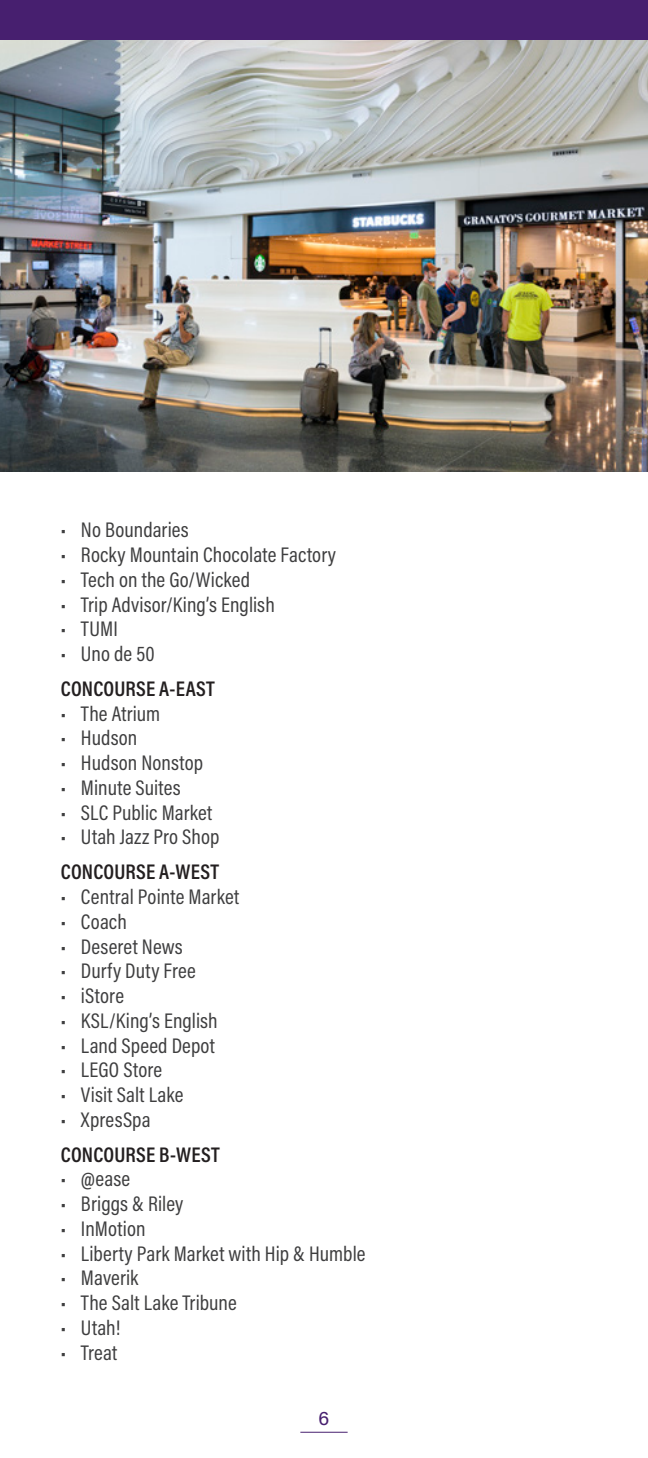
<style>
.page{position:relative;width:648px;height:1458px;background:#fff}
.page>*{position:absolute;margin:0;border:0;box-sizing:border-box;transform-origin:0 0}
.Body{font:21.38px "Acumin Pro Cond";letter-spacing:.005em;color:#3e3e3f}
.Body-2{font:600 21.38px "Acumin Pro Cond";letter-spacing:.01em;color:#231f20}
.t1{font:19.8px "Acumin Pro";color:#471f6f}
</style>
<div class="page">
<hr style="left:300px;top:1432px;width:48px;height:1px;background:#471f6f">
<div style="left:0;top:0;width:648px;height:40px;background:#471f6f"></div>
<img style="left:0;top:40px;width:648px;height:431px">
<p class="Body" style="left:61px;top:516px;width:130px">• No Boundaries</p>
<p class="Body" style="left:61px;top:541px;width:277px">• Rocky Mountain Chocolate Factory</p>
<p class="Body" style="left:61px;top:566px;width:191px">• Tech on the Go/Wicked</p>
<p class="Body" style="left:61px;top:590px;width:216px">• Trip Advisor/King’s English</p>
<p class="Body" style="left:61px;top:615px;width:59px">• TUMI</p>
<p class="Body" style="left:61px;top:640px;width:96px">• Uno de 50</p>
<p class="Body-2" style="left:61px;top:675px;width:156px">CONCOURSE A-EAST</p>
<p class="Body" style="left:61px;top:700px;width:101px">• The Atrium</p>
<p class="Body" style="left:61px;top:724px;width:78px">• Hudson</p>
<p class="Body" style="left:61px;top:749px;width:144px">• Hudson Nonstop</p>
<p class="Body" style="left:61px;top:774px;width:121px">• Minute Suites</p>
<p class="Body" style="left:61px;top:799px;width:153px">• SLC Public Market</p>
<p class="Body" style="left:61px;top:823px;width:160px">• Utah Jazz Pro Shop</p>
<p class="Body-2" style="left:61px;top:858px;width:160px">CONCOURSE A-WEST</p>
<p class="Body" style="left:61px;top:883px;width:180px">• Central Pointe Market</p>
<p class="Body" style="left:61px;top:908px;width:68px">• Coach</p>
<p class="Body" style="left:61px;top:932px;width:124px">• Deseret News</p>
<p class="Body" style="left:61px;top:957px;width:137px">• Durfy Duty Free</p>
<p class="Body" style="left:61px;top:982px;width:65px">• iStore</p>
<p class="Body" style="left:61px;top:1007px;width:159px">• KSL/King’s English</p>
<p class="Body" style="left:61px;top:1031px;width:156px">• Land Speed Depot</p>
<p class="Body" style="left:61px;top:1056px;width:103px">• LEGO Store</p>
<p class="Body" style="left:61px;top:1081px;width:124px">• Visit Salt Lake</p>
<p class="Body" style="left:61px;top:1106px;width:91px">• XpresSpa</p>
<p class="Body-2" style="left:61px;top:1140px;width:161px">CONCOURSE B-WEST</p>
<p class="Body" style="left:61px;top:1165px;width:71px">• @ease</p>
<p class="Body" style="left:61px;top:1190px;width:124px">• Briggs &amp; Riley</p>
<p class="Body" style="left:61px;top:1215px;width:86px">• InMotion</p>
<p class="Body" style="left:61px;top:1240px;width:306px">• Liberty Park Market with Hip &amp; Humble</p>
<p class="Body" style="left:61px;top:1264px;width:79px">• Maverik</p>
<p class="Body" style="left:61px;top:1289px;width:178px">• The Salt Lake Tribune</p>
<p class="Body" style="left:61px;top:1314px;width:61px">• Utah!</p>
<p class="Body" style="left:61px;top:1339px;width:58px">• Treat</p>
<p class="t1" style="left:319px;top:1405px;width:12px">6</p>
</div>
